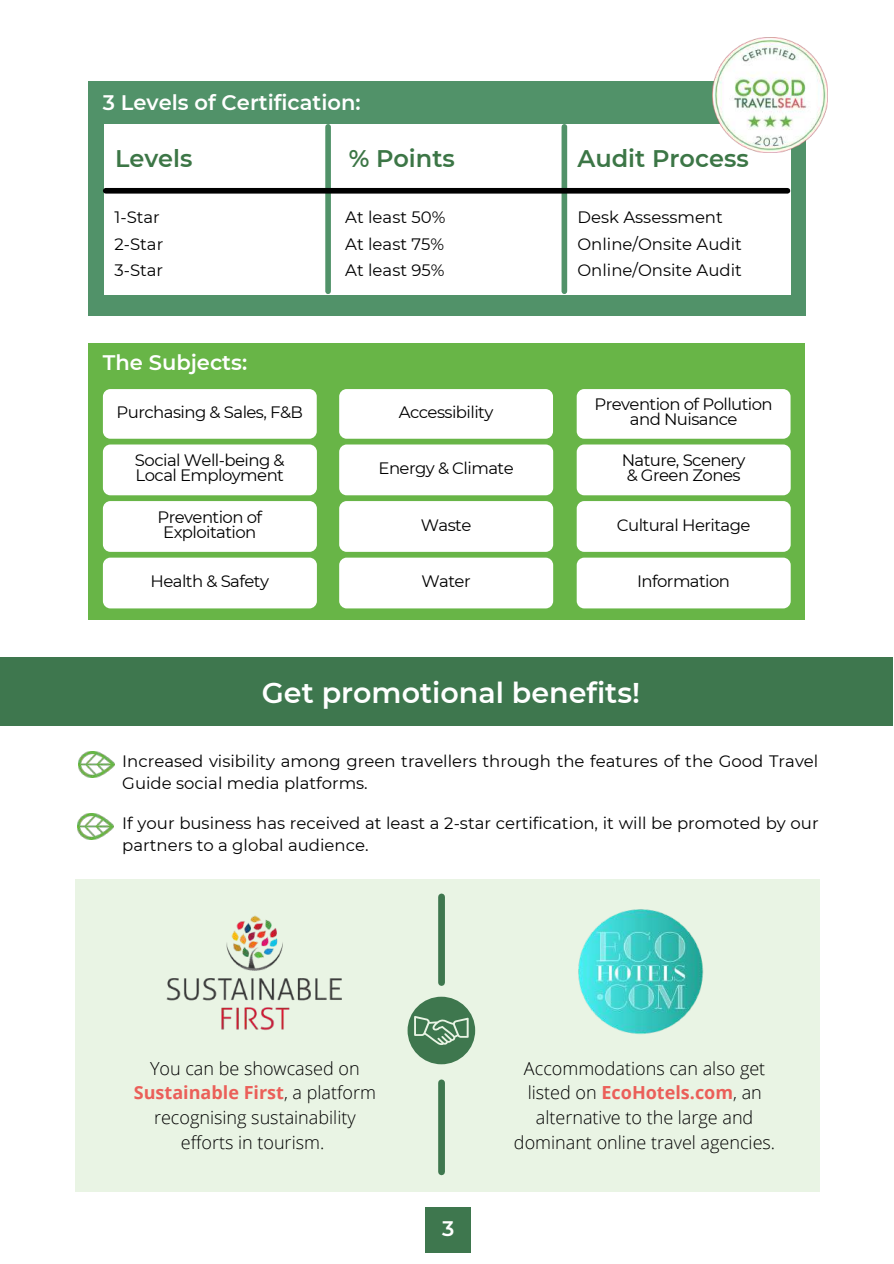
<style>
.page{position:relative;width:894px;height:1264px;background:#fff}
.page>*{position:absolute;margin:0;border:0;box-sizing:border-box;transform-origin:0 0}
.t1{font:600 28.5px "Montserrat";color:#fff}
.t2{font:600 24px "Montserrat";color:#3c7646}
.t3{font:600 21px "Montserrat";color:#fff}
.t4{font:300 18px/24.8px "Open Sans";color:#000;text-align:center}
.t5{font:16.5px/22.5px "Montserrat";color:#000}
.t6{font:16.5px/14.7px "Montserrat";letter-spacing:-.035em;color:#000;text-align:center}
.s1{font-weight:700;color:#eb5f59}
</style>
<div class="page">
<img style="left:78px;top:751px;width:36px;height:26px">
<img style="left:77px;top:813px;width:36px;height:26px">
<div style="left:75px;top:878px;width:744px;height:313px;background:#e9f4e4"></div>
<img style="left:166px;top:915px;width:176px;height:116px">
<img style="left:578px;top:909px;width:125px;height:125px">
<div style="left:438px;top:896px;width:7px;height:86px;background:#3e774e"></div>
<svg style="left:407px;top:996px;width:68px;height:68px"></svg>
<div style="left:438px;top:1082px;width:7px;height:89px;background:#3e774e"></div>
<div style="left:88px;top:81px;width:717px;height:234px;background:#519269"></div>
<div style="left:104px;top:124px;width:686px;height:170px;background:#fff"></div>
<img style="left:712px;top:37px;width:115px;height:115px">
<div style="left:0;top:657px;width:892px;height:69px;background:#3e774e"></div>
<div style="left:424px;top:1206px;width:46px;height:46px;background:#3e774e"></div>
<div style="left:88px;top:343px;width:716px;height:277px;background:#68b547"></div>
<div style="left:103px;top:389px;width:213px;height:50px;background:#fff;border-radius:7px"></div>
<div style="left:339px;top:389px;width:214px;height:50px;background:#fff;border-radius:7px"></div>
<div style="left:339px;top:444px;width:214px;height:51px;background:#fff;border-radius:7px"></div>
<div style="left:339px;top:501px;width:214px;height:51px;background:#fff;border-radius:7px"></div>
<div style="left:339px;top:557px;width:214px;height:51px;background:#fff;border-radius:7px"></div>
<div style="left:576px;top:389px;width:214px;height:50px;background:#fff;border-radius:7px"></div>
<div style="left:576px;top:444px;width:214px;height:51px;background:#fff;border-radius:7px"></div>
<div style="left:576px;top:501px;width:214px;height:51px;background:#fff;border-radius:7px"></div>
<div style="left:576px;top:557px;width:214px;height:51px;background:#fff;border-radius:7px"></div>
<div style="left:103px;top:444px;width:214px;height:51px;background:#fff;border-radius:7px"></div>
<div style="left:103px;top:501px;width:214px;height:51px;background:#fff;border-radius:7px"></div>
<div style="left:103px;top:557px;width:214px;height:51px;background:#fff;border-radius:7px"></div>
<div style="left:325px;top:127px;width:6px;height:164px;background:#519269"></div>
<div style="left:561px;top:127px;width:6px;height:164px;background:#519269"></div>
<div style="left:106px;top:188px;width:681px;height:6px;background:#000"></div>
<p class="t3" style="left:103px;top:90px;width:259px">3 Levels of Certification:</p>
<h2 class="t2" style="left:115px;top:144px;width:79px">Levels</h2>
<h2 class="t2" style="left:348px;top:144px;width:108px">% Points</h2>
<h2 class="t2" style="left:577px;top:144px;width:173px">Audit Process</h2>
<p class="t5" style="left:114px;top:206px;width:47px">1-Star</p>
<p class="t5" style="left:114px;top:233px;width:50px">2-Star</p>
<p class="t5" style="left:114px;top:259px;width:50px">3-Star</p>
<p class="t5" style="left:345px;top:206px;width:102px">At least 50%</p>
<p class="t5" style="left:345px;top:233px;width:100px">At least 75%</p>
<p class="t5" style="left:345px;top:259px;width:101px">At least 95%</p>
<p class="t5" style="left:577px;top:206px;width:147px">Desk Assessment</p>
<p class="t5" style="left:577px;top:259px;width:166px">Online/Onsite Audit</p>
<p class="t5" style="left:577px;top:233px;width:166px">Online/Onsite Audit</p>
<p class="t3" style="left:103px;top:350px;width:146px">The Subjects:</p>
<p class="t6" style="left:117px;top:405px;width:188px">Purchasing &amp; Sales, F&amp;B</p>
<p class="t6" style="left:399px;top:405px;width:96px">Accessibility</p>
<p class="t6" style="left:594px;top:397px;width:180px">Prevention of Pollution and Nuisance</p>
<p class="t6" style="left:135px;top:453px;width:151px;text-align:left">Social Well-being &amp;<br>Local Employment</p>
<p class="t6" style="left:378px;top:461px;width:136px">Energy &amp; Climate</p>
<p class="t6" style="left:621px;top:453px;width:125px;text-align:left">Nature, Scenery &amp; Green Zones</p>
<p class="t6" style="left:157px;top:510px;width:106px">Prevention of<br>Exploitation</p>
<p class="t5" style="left:420px;top:514px;width:52px">Waste</p>
<p class="t6" style="left:616px;top:517px;width:135px">Cultural Heritage</p>
<p class="t6" style="left:150px;top:574px;width:120px">Health &amp; Safety</p>
<p class="t5" style="left:421px;top:570px;width:51px">Water</p>
<p class="t6" style="left:637px;top:574px;width:95px">Information</p>
<h1 class="t1" style="left:262px;top:675px;width:379px">Get promotional benefits!</h1>
<p class="t5" style="left:122px;top:749px;width:697px">Increased visibility among green travellers through the features of the Good Travel<br>Guide social media platforms.</p>
<p class="t5" style="left:122px;top:811px;width:697px">If your business has received at least a 2-star certification, it will be promoted by our partners to a global audience.</p>
<p class="t4" style="left:134px;top:1055px;width:244px">You can be showcased on<br><span class="s1">Sustainable First</span>, a platform recognising sustainability efforts in tourism.</p>
<p class="t3" style="left:442px;top:1215px;width:14px">3</p>
<p class="t4" style="left:514px;top:1055px;width:263px">Accommodations can also get listed on <span class="s1">EcoHotels.com</span>, an alternative to the large and dominant online travel agencies.</p>
</div>
